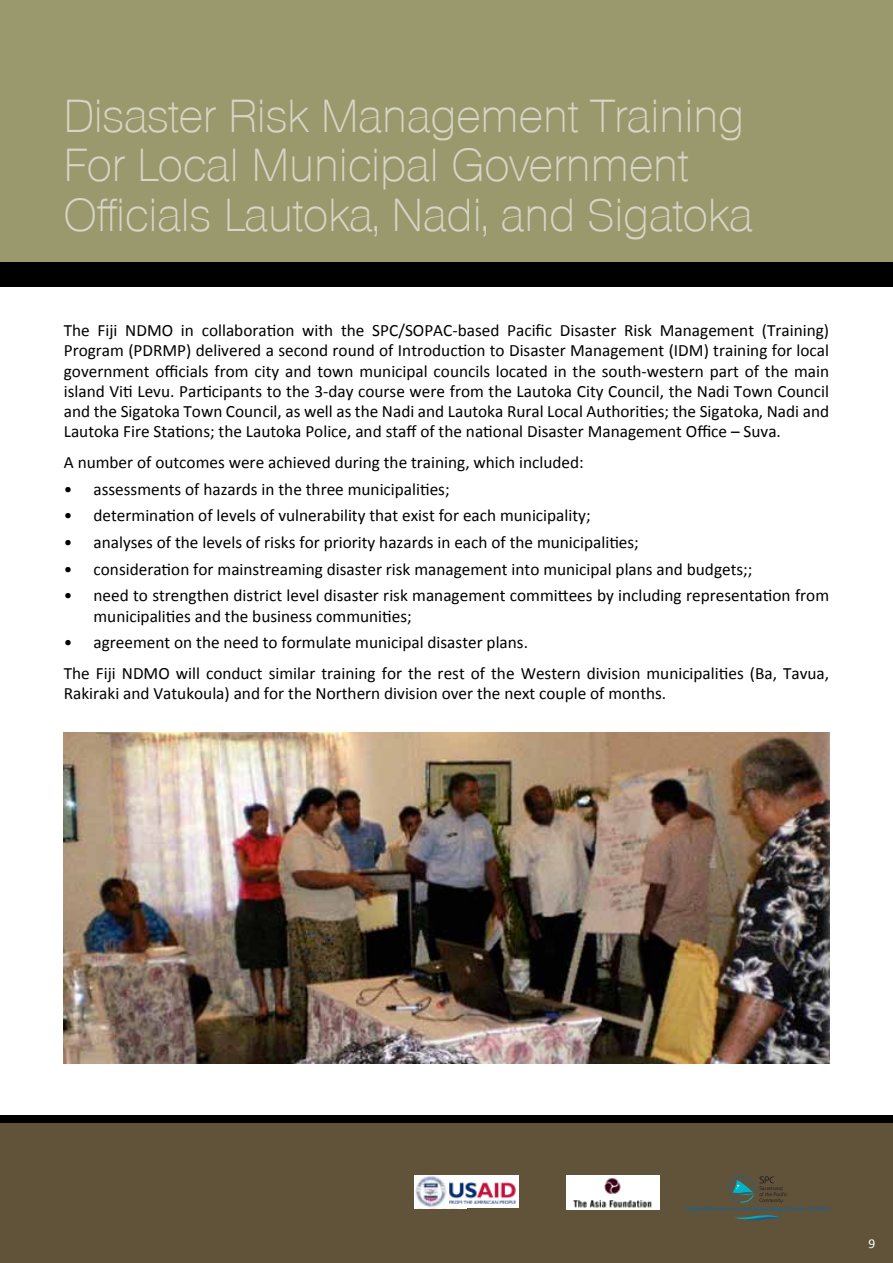
<style>
.page{position:relative;width:893px;height:1263px;background:#fff}
.page>*{position:absolute;margin:0;border:0;box-sizing:border-box;transform-origin:0 0}
.t1{font:200 45px/49.5px "Olympia";color:#d7d6c5}
.t2{font:17.25px/20.2px "Calibri";color:#000}
.t3{font:13.5px "Calibri";color:#fff}
</style>
<div class="page">
<div style="left:0;top:0;width:893px;height:264px;background:#9a996e"></div>
<div style="left:0;top:1121px;width:893px;height:142px;background:#61523a"></div>
<div style="left:0;top:262px;width:893px;height:25px;background:#000"></div>
<div style="left:0;top:1115px;width:893px;height:8px;background:#000"></div>
<svg style="left:686px;top:1176px;width:143px;height:45px"></svg>
<img style="left:567px;top:1175px;width:92px;height:34px">
<div style="left:415px;top:1175px;width:103px;height:33px;background:#fff"></div>
<img style="left:415px;top:1175px;width:32px;height:33px">
<img style="left:449px;top:1182px;width:67px;height:22px">
<img style="left:64px;top:732px;width:765px;height:332px">
<h1 class="t1" style="left:64px;top:91px;width:690px">Disaster Risk Management Training<br>For Local Municipal Government<br>Officials Lautoka, Nadi, and Sigatoka</h1>
<p class="t2" style="left:64px;top:319px;width:767px;text-align:justify">The Fiji NDMO in collaboration with the SPC/SOPAC-based Pacific Disaster Risk Management (Training)<br>Program (PDRMP) delivered a second round of Introduction to Disaster Management (IDM) training for local government officials from city and town municipal councils located in the south-western part of the main island Viti Levu. Participants to the 3-day course were from the Lautoka City Council, the Nadi Town Council and the Sigatoka Town Council, as well as the Nadi and Lautoka Rural Local Authorities; the Sigatoka, Nadi and Lautoka Fire Stations; the Lautoka Police, and staff of the national Disaster Management Office – Suva.</p>
<p class="t2" style="left:64px;top:452px;width:521px">A number of outcomes were achieved during the training, which included:</p>
<p class="t2" style="left:64px;top:478px;width:387px">• assessments of hazards in the three municipalities;</p>
<p class="t2" style="left:64px;top:505px;width:528px">• determination of levels of vulnerability that exist for each municipality;</p>
<p class="t2" style="left:64px;top:531px;width:577px">• analyses of the levels of risks for priority hazards in each of the municipalities;</p>
<p class="t2" style="left:64px;top:558px;width:690px">• consideration for mainstreaming disaster risk management into municipal plans and budgets;;</p>
<p class="t2" style="left:94px;top:585px;width:737px;text-indent:-30px">• need to strengthen district level disaster risk management committees by including representation from municipalities and the business communities;</p>
<p class="t2" style="left:64px;top:626px;width:767px;line-height:30.9px">• agreement on the need to formulate municipal disaster plans.<br>The Fiji NDMO will conduct similar training for the rest of the Western division municipalities (Ba, Tavua,</p>
<p class="t2" style="left:64px;top:683px;width:604px">Rakiraki and Vatukoula) and for the Northern division over the next couple of months.</p>
<p class="t3" style="left:869px;top:1235px;width:8px">9</p>
</div>
